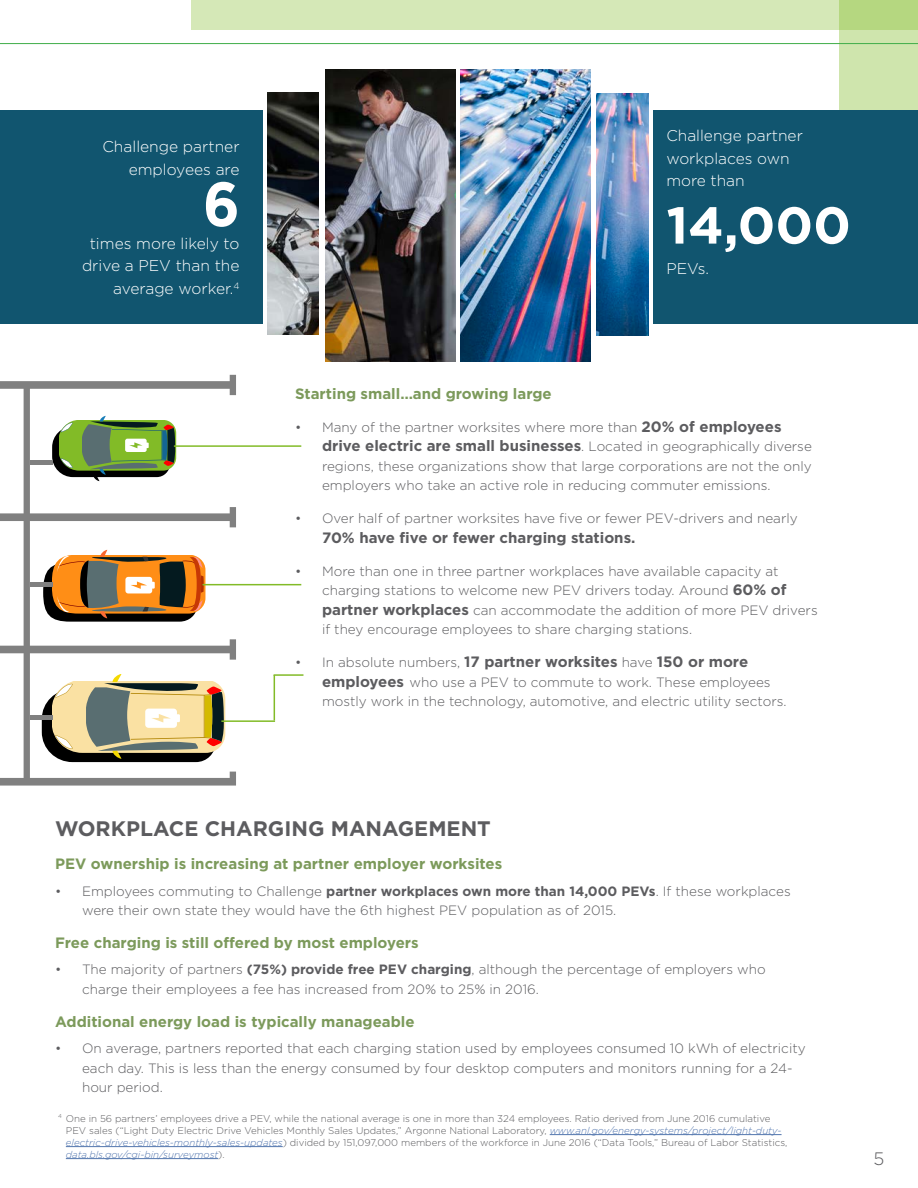
<style>
.page{position:relative;width:918px;height:1188px;background:#fff}
.page>*{position:absolute;margin:0;border:0;box-sizing:border-box;transform-origin:0 0}
.body_text{font:700 62.4px "Gotham Narrow";color:#fff}
.quote{font:700 51.75px "Gotham";color:#fff}
.t1{font:700 21px "Gotham";color:#5c5c5f}
.body_text-2{font:300 18px "Gotham";color:#5c5c5f}
.body_text-3{font:300 15.6px/22.5px "Gotham";color:#fff;text-align:right}
.quote-2{font:300 15.6px "Gotham";color:#fff}
.body_text-4{font:700 15px "Gotham";color:#7c9a5b}
.t2{font:700 15px "Gotham";color:#5c5c5f}
.t3{font:300 13.5px/19.5px "Gotham";color:#5c5c5f}
.List_-_small_body_te{font:300 9.75px/12px "Gotham";color:#5c5c5f}
.s1{font-weight:700;font-size:15px}
.s2{font-weight:300;font-size:13.5px}
.s3{font-weight:700}
.s4{font-style:italic;color:#5175ae}
</style>
<div class="page">
<div style="left:839px;top:0;width:79px;height:131px;background:#cfe5ad"></div>
<svg style="left:191px;top:0;width:727px;height:30px;background:#d1e6b1"></svg>
<hr style="left:0;top:43px;width:918px;height:1px;background:#40ae49">
<svg style="left:0;top:375px;width:236px;height:411px"></svg>
<hr style="left:174px;top:445px;width:127px;height:2px;background:#82bb27">
<hr style="left:202px;top:584px;width:99px;height:1px;background:#82bb27">
<hr style="left:221px;top:720px;width:54px;height:2px;background:#82bb27">
<hr style="left:274px;top:675px;width:1px;height:45px;background:#82bb27">
<hr style="left:274px;top:674px;width:29px;height:2px;background:#82bb27">
<img style="left:325px;top:69px;width:130px;height:292px">
<img style="left:461px;top:69px;width:130px;height:293px">
<img style="left:267px;top:93px;width:52px;height:242px">
<img style="left:597px;top:93px;width:51px;height:242px">
<div style="left:0;top:110px;width:262px;height:214px;background:#11556f"></div>
<div style="left:654px;top:110px;width:264px;height:214px;background:#11556f"></div>
<hr style="left:550px;top:1134px;width:232px;height:1px;background:#5175ae">
<hr style="left:66px;top:1146px;width:217px;height:1px;background:#5175ae">
<hr style="left:66px;top:1158px;width:152px;height:1px;background:#5175ae">
<p class="body_text-3" style="left:102px;top:135px;width:139px">Challenge partner employees are</p>
<p class="body_text" style="left:203px;top:164px;width:38px">6</p>
<p class="body_text-3" style="left:82px;top:231px;width:159px">times more likely to drive a PEV than the average worker.<sup>4</sup></p>
<p class="body_text-3" style="left:666px;top:124px;width:138px;text-align:left">Challenge partner workplaces own more than</p>
<p class="quote" style="left:666px;top:191px;width:186px">14,000</p>
<p class="quote-2" style="left:666px;top:258px;width:44px">PEVs.</p>
<p class="body_text-4" style="left:295px;top:384px;width:258px">Starting small…and growing large</p>
<p class="t3" style="left:295px;top:417px;width:488px">• Many of the partner worksites where more than <span class="s1">20% of employees</span></p>
<p class="t2" style="left:322px;top:436px;width:491px">drive electric are small businesses<span class="s2">. Located in geographically diverse</span></p>
<p class="t3" style="left:322px;top:456px;width:491px">regions, these organizations show that large corporations are not the only employers who take an active role in reducing commuter emissions.</p>
<p class="t3" style="left:295px;top:509px;width:504px">• Over half of partner worksites have five or fewer PEV-drivers and nearly</p>
<p class="t2" style="left:322px;top:528px;width:315px">70% have five or fewer charging stations.</p>
<p class="t3" style="left:322px;top:561px;width:497px;text-indent:-27px">• More than one in three partner workplaces have available capacity at charging stations to welcome new PEV drivers today. Around <span class="s1">60% of partner workplaces</span> can accommodate the addition of more PEV drivers if they encourage employees to share charging stations.</p>
<p class="t2" style="left:295px;top:652px;width:455px"><span class="s2">• In absolute numbers,</span> 17 partner worksites <span class="s2">have</span> 150 or more</p>
<p class="t3" style="left:322px;top:672px;width:466px"><span class="s1">employees</span> who use a PEV to commute to work. These employees mostly work in the technology, automotive, and electric utility sectors.</p>
<h2 class="t1" style="left:55px;top:815px;width:437px">WORKPLACE CHARGING MANAGEMENT</h2>
<p class="body_text-4" style="left:55px;top:854px;width:449px">PEV ownership is increasing at partner employer worksites</p>
<p class="t3" style="left:82px;top:881px;width:710px;text-indent:-27px">• Employees commuting to Challenge <span class="s3">partner workplaces own more than 14,000 PEVs</span>. If these workplaces were their own state they would have the 6th highest PEV population as of 2015.</p>
<p class="body_text-4" style="left:55px;top:933px;width:365px">Free charging is still offered by most employers</p>
<p class="t3" style="left:82px;top:960px;width:685px;text-indent:-27px">• The majority of partners <span class="s3">(75%) provide free PEV charging</span>, although the percentage of employers who charge their employees a fee has increased from 20% to 25% in 2016.</p>
<p class="body_text-4" style="left:55px;top:1012px;width:361px">Additional energy load is typically manageable</p>
<p class="t3" style="left:82px;top:1038px;width:725px;text-indent:-27px">• On average, partners reported that each charging station used by employees consumed 10 kWh of electricity each day. This is less than the energy consumed by four desktop computers and monitors running for a 24- hour period.</p>
<p class="List_-_small_body_te" style="left:66px;top:1112px;width:723px;text-indent:-8px"><sup>4</sup> One in 56 partners’ employees drive a PEV, while the national average is one in more than 324 employees. Ratio derived from June 2016 cumulative PEV sales (“Light Duty Electric Drive Vehicles Monthly Sales Updates,” Argonne National Laboratory, <span class="s4">www.anl.gov/energy-systems/project/light-duty&shy;electric-drive-vehicles-monthly-sales-updates</span>) divided by 151,097,000 members of the workforce in June 2016 (“Data Tools,” Bureau of Labor Statistics, <span class="s4">data.bls.gov/cgi-bin/surveymost</span>).</p>
<p class="body_text-2" style="left:874px;top:1147px;width:12px">5</p>
</div>
